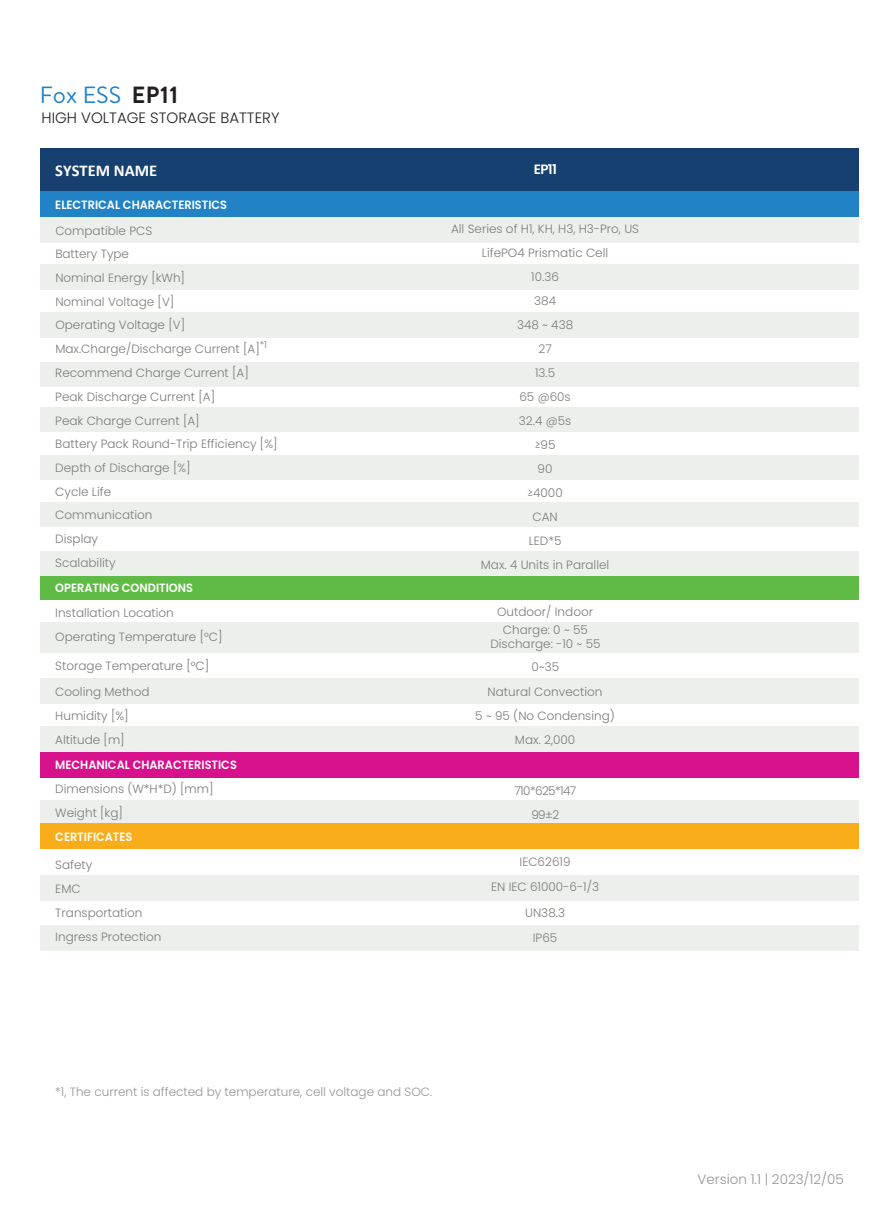
<style>
.page{position:relative;width:893px;height:1212px;background:#fff}
.page>*{position:absolute;margin:0;border:0;box-sizing:border-box;transform-origin:0 0}
.t1{font:23.4px "Brandon Text";color:#2183c5}
.t2{font:700 16.5px "Calibri";color:#fff}
.t3{font:300 15px "Poppins";color:#231f20}
.t4{font:300 13.5px "Poppins";color:#939598}
.t5{font:600 13.5px "Poppins";color:#fff}
.t6{font:300 12px/24px "Poppins";color:#7b7b7a}
.t7{font:600 12px "Poppins";color:#fff;scale:.94 1}
.t8{font:300 12px "Poppins";color:#939598}
.t9{font:300 12px/24px "Poppins";letter-spacing:-.05em;color:#7b7b7a;text-align:center}
.t10{font:300 9.6px "Poppins";color:#7b7b7a}
.s1{font-weight:700;color:#231f20}
</style>
<div class="page">
<div style="left:40px;top:148px;width:819px;height:43px;background:#15406f"></div>
<div style="left:40px;top:217px;width:819px;height:26px;background:#edefed"></div>
<div style="left:40px;top:191px;width:819px;height:26px;background:#2183c5"></div>
<div style="left:40px;top:574px;width:819px;height:26px;background:#5fbb46"></div>
<div style="left:40px;top:265px;width:819px;height:25px;background:#edefed"></div>
<div style="left:40px;top:312px;width:819px;height:26px;background:#edefed"></div>
<div style="left:40px;top:362px;width:819px;height:24px;background:#edefed"></div>
<div style="left:40px;top:407px;width:819px;height:25px;background:#edefed"></div>
<div style="left:40px;top:455px;width:819px;height:25px;background:#edefed"></div>
<div style="left:40px;top:502px;width:819px;height:25px;background:#edefed"></div>
<div style="left:40px;top:551px;width:819px;height:25px;background:#edefed"></div>
<div style="left:40px;top:622px;width:819px;height:31px;background:#edefed"></div>
<div style="left:40px;top:678px;width:819px;height:25px;background:#edefed"></div>
<div style="left:40px;top:726px;width:819px;height:26px;background:#edefed"></div>
<div style="left:40px;top:800px;width:819px;height:25px;background:#edefed"></div>
<div style="left:40px;top:875px;width:819px;height:25px;background:#edefed"></div>
<div style="left:40px;top:925px;width:819px;height:26px;background:#edefed"></div>
<div style="left:40px;top:752px;width:819px;height:26px;background:#d7108b"></div>
<div style="left:40px;top:823px;width:819px;height:26px;background:#f9ad1b"></div>
<h1 class="t1" style="left:40px;top:78px;width:140px">Fox ESS <span class="s1">EP11</span></h1>
<p class="t3" style="left:42px;top:109px;width:239px">HIGH VOLTAGE STORAGE BATTERY</p>
<h2 class="t2" style="left:55px;top:159px;width:103px">SYSTEM NAME</h2>
<p class="t5" style="left:534px;top:162px;width:25px">EP11</p>
<p class="t7" style="left:55px;top:198px;width:184px">ELECTRICAL CHARACTERISTICS</p>
<p class="t6" style="left:55px;top:219px;width:206px">Compatible PCS<br>Battery Type<br>Nominal Energy [kWh]<br>Nominal Voltage [V]<br>Operating Voltage [V]<br>Max.Charge/Discharge Current [A]</p>
<p class="t10" style="left:260px;top:339px;width:9px">*1</p>
<p class="t6" style="left:55px;top:361px;width:224px">Recommend Charge Current [A]<br>Peak Discharge Current [A]<br>Peak Charge Current [A]<br>Battery Pack Round-Trip Efficiency [%]<br>Depth of Discharge [%]<br>Cycle Life<br>Communication<br>Display<br>Scalability</p>
<p class="t7" style="left:55px;top:580px;width:148px">OPERATING CONDITIONS</p>
<p class="t6" style="left:55px;top:600px;width:169px">Installation Location<br>Operating Temperature [°C]</p>
<p class="t6" style="left:55px;top:653px;width:155px">Storage Temperature [°C]</p>
<p class="t6" style="left:55px;top:680px;width:96px">Cooling Method<br>Humidity [%]<br>Altitude [m]</p>
<p class="t7" style="left:55px;top:758px;width:195px">MECHANICAL CHARACTERISTICS</p>
<p class="t6" style="left:55px;top:777px;width:160px">Dimensions (W*H*D) [mm]<br>Weight [kg]</p>
<p class="t7" style="left:55px;top:829px;width:84px">CERTIFICATES</p>
<p class="t6" style="left:55px;top:853px;width:108px">Safety<br>EMC<br>Transportation<br>Ingress Protection</p>
<p class="t6" style="left:451px;top:217px;width:190px;text-align:center">All Series of H1, KH, H3, H3-Pro, US<br>LifePO4 Prismatic Cell<br>10.36<br>384<br>348 ~ 438<br>27<br>13.5<br>65 @60s<br>32.4 @5s<br>≥95<br>90<br>≥4000<br>CAN<br>LED*5<br>Max. 4 Units in Parallel</p>
<p class="t6" style="left:497px;top:600px;width:97px">Outdoor/ Indoor</p>
<p class="t6" style="left:490px;top:623px;width:112px;line-height:13.5px;text-align:center">Charge: 0 ~ 55<br>Discharge: -10 ~ 55</p>
<p class="t6" style="left:532px;top:655px;width:29px">0~35</p>
<p class="t6" style="left:475px;top:680px;width:141px;text-align:center">Natural Convection<br>5 ~ 95 (No Condensing)<br>Max. 2,000</p>
<p class="t9" style="left:514px;top:778px;width:63px">710*625*147<br>99±2</p>
<p class="t6" style="left:491px;top:849px;width:109px;line-height:25.5px;text-align:center">IEC62619<br>EN IEC 61000-6-1/3<br>UN38.3<br>IP65</p>
<p class="t8" style="left:55px;top:1085px;width:379px">*1, The current is affected by temperature, cell voltage and SOC.</p>
<p class="t4" style="left:698px;top:1171px;width:148px">Version 1.1 | 2023/12/05</p>
</div>
